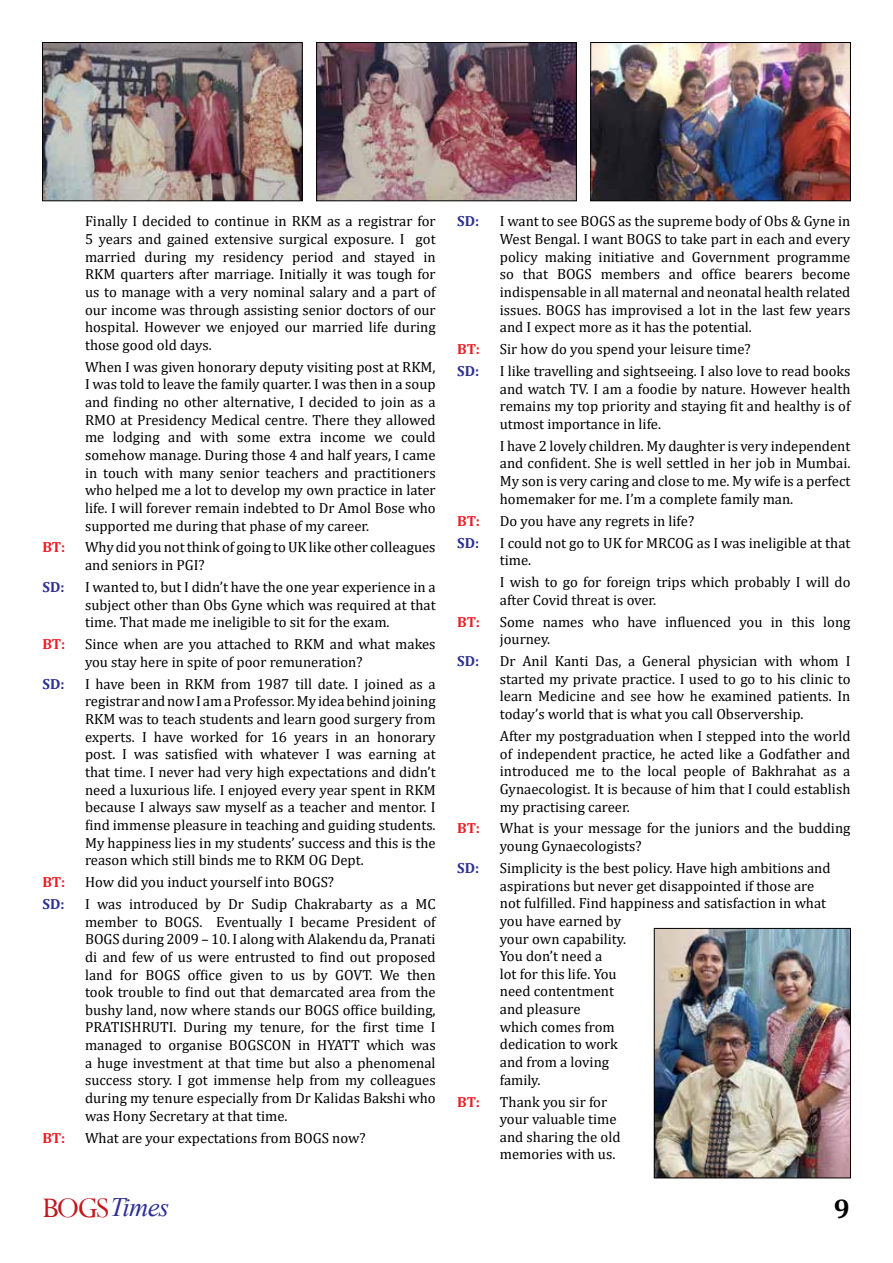
<style>
.page{position:relative;width:893px;height:1263px;background:#fff}
.page>*{position:absolute;margin:0;border:0;box-sizing:border-box;transform-origin:0 0}
.t1{font:700 27px "Cambria";color:#000}
.t2{font:italic 26.7px "Times New Roman";letter-spacing:-.03em;color:#2e3092}
.t3{font:14.7px/17.7px "Cambria";color:#000;text-align:justify}
.t4{font:700 14.7px "Cambria";letter-spacing:-.005em;color:#ed1d24}
.t5{font:700 14.7px "Cambria";color:#2e3092}
.s1{font-family:"Perpetua";font-style:normal;font-size:31.65px;color:#c4161c}
</style>
<div class="page">
<img style="left:44px;top:44px;width:257px;height:155px">
<div style="left:42px;top:42px;width:261px;height:159px;border:1px solid #000"></div>
<img style="left:318px;top:44px;width:257px;height:155px">
<div style="left:316px;top:42px;width:261px;height:159px;border:1px solid #000"></div>
<img style="left:592px;top:44px;width:257px;height:155px">
<div style="left:590px;top:42px;width:261px;height:159px;border:1px solid #000"></div>
<img style="left:656px;top:930px;width:193px;height:246px">
<div style="left:654px;top:928px;width:197px;height:250px;border:1px solid #000"></div>
<p class="t3" style="left:85px;top:212px;width:352px">Finally I decided to continue in RKM as a registrar for 5 years and gained extensive surgical exposure. I got married during my residency period and stayed in RKM quarters after marriage. Initially it was tough for us to manage with a very nominal salary and a part of our income was through assisting senior doctors of our hospital. However we enjoyed our married life during those good old days.</p>
<p class="t3" style="left:85px;top:358px;width:352px">When I was given honorary deputy visiting post at RKM, I was told to leave the family quarter. I was then in a soup and finding no other alternative, I decided to join as a RMO at Presidency Medical centre. There they allowed me lodging and with some extra income we could somehow manage. During those 4 and half years, I came in touch with many senior teachers and practitioners who helped me a lot to develop my own practice in later life. I will forever remain indebted to Dr Amol Bose who supported me during that phase of my career.</p>
<p class="t4" style="left:43px;top:537px;width:24px">BT:</p>
<p class="t3" style="left:85px;top:538px;width:352px">Why did you not think of going to UK like other colleagues and seniors in PGI?</p>
<p class="t5" style="left:43px;top:577px;width:24px">SD:</p>
<p class="t3" style="left:85px;top:578px;width:352px">I wanted to, but I didn’t have the one year experience in a subject other than Obs Gyne which was required at that time. That made me ineligible to sit for the exam.</p>
<p class="t4" style="left:43px;top:634px;width:24px">BT:</p>
<p class="t3" style="left:85px;top:635px;width:352px">Since when are you attached to RKM and what makes you stay here in spite of poor remuneration?</p>
<p class="t5" style="left:43px;top:673px;width:24px">SD:</p>
<p class="t3" style="left:85px;top:675px;width:352px">I have been in RKM from 1987 till date. I joined as a registrar and now I am a Professor. My idea behind joining RKM was to teach students and learn good surgery from experts. I have worked for 16 years in an honorary post. I was satisfied with whatever I was earning at that time. I never had very high expectations and didn’t need a luxurious life. I enjoyed every year spent in RKM because I always saw myself as a teacher and mentor. I find immense pleasure in teaching and guiding students.<br>My happiness lies in my students’ success and this is the reason which still binds me to RKM OG Dept.</p>
<p class="t4" style="left:43px;top:872px;width:24px">BT:</p>
<p class="t3" style="left:85px;top:873px;width:251px">How did you induct yourself into BOGS?</p>
<p class="t5" style="left:43px;top:893px;width:24px">SD:</p>
<p class="t3" style="left:85px;top:895px;width:352px">I was introduced by Dr Sudip Chakrabarty as a MC member to BOGS. Eventually I became President of BOGS during 2009 – 10. I along with Alakendu da, Pranati di and few of us were entrusted to find out proposed land for BOGS office given to us by GOVT. We then took trouble to find out that demarcated area from the bushy land, now where stands our BOGS office building, PRATISHRUTI. During my tenure, for the first time I managed to organise BOGSCON in HYATT which was a huge investment at that time but also a phenomenal success story. I got immense help from my colleagues during my tenure especially from Dr Kalidas Bakshi who was Hony Secretary at that time.</p>
<p class="t4" style="left:43px;top:1127px;width:24px">BT:</p>
<p class="t3" style="left:85px;top:1128px;width:282px">What are your expectations from BOGS now?</p>
<p class="t5" style="left:457px;top:211px;width:24px">SD:</p>
<p class="t3" style="left:500px;top:212px;width:352px">I want to see BOGS as the supreme body of Obs &amp; Gyne in West Bengal. I want BOGS to take part in each and every policy making initiative and Government programme so that BOGS members and office bearers become indispensable in all maternal and neonatal health related issues. BOGS has improvised a lot in the last few years and I expect more as it has the potential.</p>
<p class="t4" style="left:457px;top:339px;width:24px">BT:</p>
<p class="t3" style="left:500px;top:340px;width:252px">Sir how do you spend your leisure time?</p>
<p class="t5" style="left:457px;top:361px;width:24px">SD:</p>
<p class="t3" style="left:500px;top:362px;width:352px">I like travelling and sightseeing. I also love to read books and watch TV. I am a foodie by nature. However health remains my top priority and staying fit and healthy is of utmost importance in life.</p>
<p class="t3" style="left:500px;top:437px;width:352px">I have 2 lovely children. My daughter is very independent and confident. She is well settled in her job in Mumbai.<br>My son is very caring and close to me. My wife is a perfect homemaker for me. I’m a complete family man.</p>
<p class="t4" style="left:457px;top:510px;width:24px">BT:</p>
<p class="t3" style="left:500px;top:512px;width:196px">Do you have any regrets in life?</p>
<p class="t5" style="left:457px;top:532px;width:24px">SD:</p>
<p class="t3" style="left:500px;top:534px;width:352px">I could not go to UK for MRCOG as I was ineligible at that time.</p>
<p class="t3" style="left:500px;top:573px;width:352px">I wish to go for foreign trips which probably I will do after Covid threat is over.</p>
<p class="t4" style="left:457px;top:611px;width:24px">BT:</p>
<p class="t3" style="left:500px;top:613px;width:352px">Some names who have influenced you in this long journey.</p>
<p class="t5" style="left:457px;top:651px;width:24px">SD:</p>
<p class="t3" style="left:500px;top:652px;width:352px">Dr Anil Kanti Das, a General physician with whom I started my private practice. I used to go to his clinic to learn Medicine and see how he examined patients. In today’s world that is what you call Observership.</p>
<p class="t3" style="left:500px;top:727px;width:352px">After my postgraduation when I stepped into the world of independent practice, he acted like a Godfather and introduced me to the local people of Bakhrahat as a Gynaecologist. It is because of him that I could establish my practising career.</p>
<p class="t4" style="left:457px;top:818px;width:24px">BT:</p>
<p class="t3" style="left:500px;top:819px;width:352px">What is your message for the juniors and the budding young Gynaecologists?</p>
<p class="t5" style="left:457px;top:857px;width:24px">SD:</p>
<p class="t3" style="left:500px;top:859px;width:332px;text-align:left">Simplicity is the best policy. Have high ambitions and aspirations but never get disappointed if those are not fulfilled. Find happiness and satisfaction in what you have earned by<br>your own capability.<br>You don’t need a<br>lot for this life. You<br>need contentment<br>and pleasure<br>which comes from<br>dedication to work<br>and from a loving<br>family.</p>
<p class="t4" style="left:457px;top:1091px;width:24px">BT:</p>
<p class="t3" style="left:500px;top:1093px;width:122px;text-align:left">Thank you sir for your valuable time and sharing the old memories with us.</p>
<h2 class="t2" style="left:43px;top:1189px;width:128px"><span class="s1">BOGS</span>Times</h2>
<h1 class="t1" style="left:834px;top:1189px;width:17px">9</h1>
</div>
